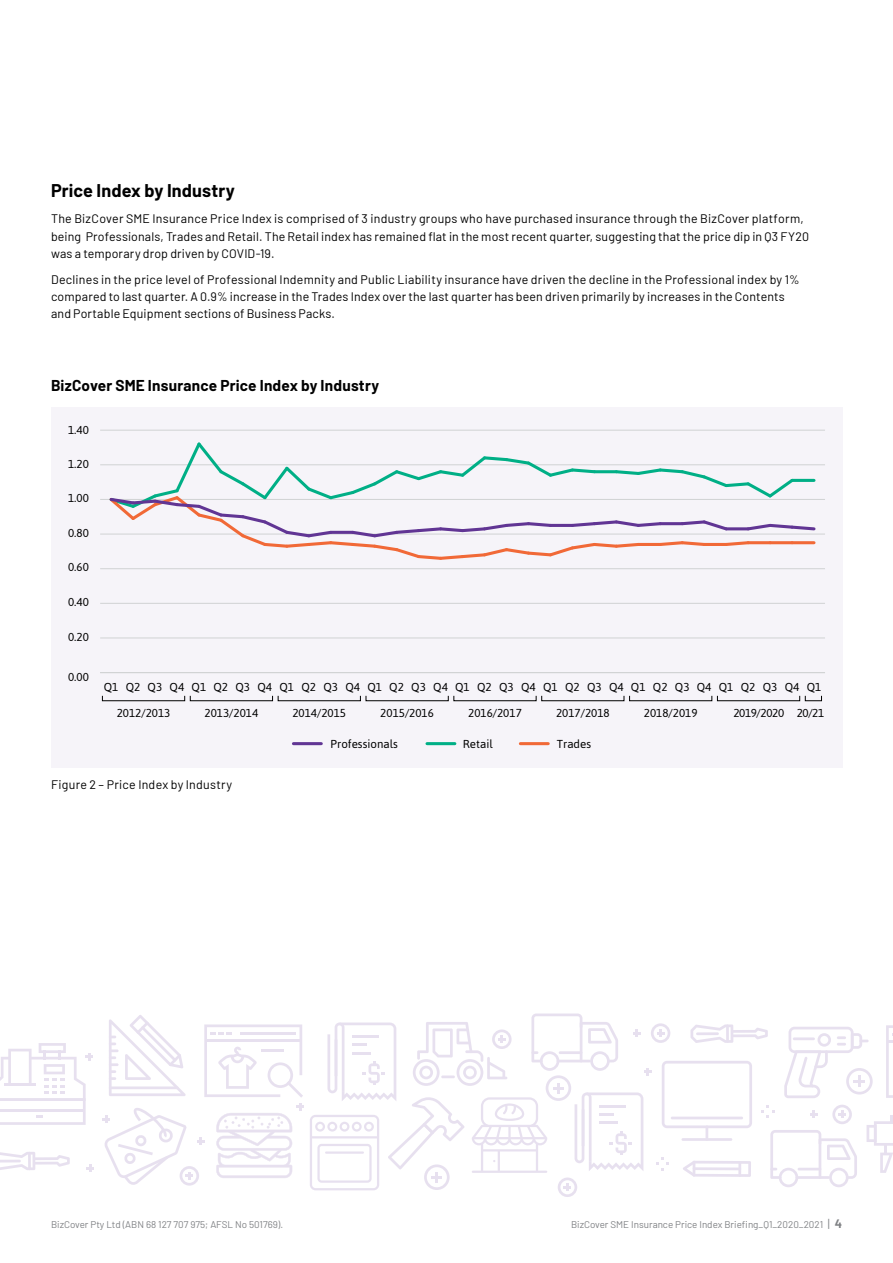
<style>
.page{position:relative;width:893px;height:1263px;background:#fff}
.page>*{position:absolute;margin:0;border:0;box-sizing:border-box;transform-origin:0 0}
.t1{font:700 18px "Barlow";letter-spacing:.005em;color:#000}
.t2{font:700 15.3px "Barlow";letter-spacing:.01em;color:#000}
.t3{font:12.3px/17.2px "Barlow";letter-spacing:.015em;color:#000}
.t4{font:11.55px "Asap";color:#000}
.t5{font:11.55px "Asap";letter-spacing:-.03em;color:#000}
.t6{font:9.75px "Barlow";color:#808285}
.s1{font-size:12px}
.s2{font-weight:700;font-size:12px}
</style>
<div class="page">
<svg style="left:0;top:1152px;width:70px;height:18px"></svg>
<svg style="left:0;top:1043px;width:93px;height:82px"></svg>
<svg style="left:86px;top:1164px;width:8px;height:8px"></svg>
<svg style="left:310px;top:1013px;width:583px;height:184px"></svg>
<hr style="left:325px;top:1151px;width:39px;height:3px;background:#613594">
<svg style="left:102px;top:1015px;width:202px;height:170px"></svg>
<div style="left:51px;top:408px;width:791px;height:360px;background:#f6f4f9"></div>
<hr style="left:100px;top:672px;width:725px;height:1px;background:#d1d3d4">
<hr style="left:100px;top:637px;width:725px;height:1px;background:#d1d3d4">
<hr style="left:100px;top:603px;width:725px;height:1px;background:#d1d3d4">
<hr style="left:100px;top:568px;width:725px;height:1px;background:#d1d3d4">
<hr style="left:100px;top:533px;width:725px;height:2px;background:#d1d3d4">
<hr style="left:100px;top:499px;width:725px;height:1px;background:#d1d3d4">
<hr style="left:100px;top:464px;width:725px;height:1px;background:#d1d3d4">
<hr style="left:100px;top:430px;width:725px;height:1px;background:#d1d3d4">
<hr style="left:520px;top:742px;width:28px;height:3px;background:#f16937">
<hr style="left:293px;top:742px;width:28px;height:3px;background:#613594">
<hr style="left:427px;top:742px;width:28px;height:3px;background:#00af86">
<svg style="left:107px;top:442px;width:710px;height:118px"></svg>
<div style="left:102px;top:695px;width:83px;height:6px;border:1px solid #000"></div>
<div style="left:190px;top:695px;width:83px;height:6px;border:1px solid #000"></div>
<div style="left:278px;top:695px;width:83px;height:6px;border:1px solid #000"></div>
<div style="left:365px;top:695px;width:84px;height:6px;border:1px solid #000"></div>
<div style="left:453px;top:695px;width:84px;height:6px;border:1px solid #000"></div>
<div style="left:541px;top:695px;width:83px;height:6px;border:1px solid #000"></div>
<div style="left:629px;top:695px;width:83px;height:6px;border:1px solid #000"></div>
<div style="left:717px;top:695px;width:83px;height:6px;border:1px solid #000"></div>
<div style="left:805px;top:695px;width:17px;height:6px;border:1px solid #000"></div>
<h1 class="t1" style="left:51px;top:177px;width:185px">Price Index by Industry</h1>
<p class="t3" style="left:51px;top:209px;width:760px">The BizCover SME Insurance Price Index is comprised of 3 industry groups who have purchased insurance through the BizCover platform, being Professionals, Trades and Retail. The Retail index has remained flat in the most recent quarter, suggesting that the price dip in Q3 FY20 was a temporary drop driven by COVID-19.</p>
<p class="t3" style="left:51px;top:270px;width:750px">Declines in the price level of Professional Indemnity and Public Liability insurance have driven the decline in the Professional index by 1% compared to last quarter. A 0.9% increase in the Trades Index over the last quarter has been driven primarily by increases in the Contents and Portable Equipment sections of Business Packs.</p>
<p class="t2" style="left:51px;top:374px;width:330px">BizCover SME Insurance Price Index by Industry</p>
<p class="t4" style="left:68px;top:423px;width:22px">1.40</p>
<p class="t4" style="left:68px;top:456px;width:22px">1.20</p>
<p class="t4" style="left:68px;top:490px;width:22px">1.00</p>
<p class="t4" style="left:68px;top:525px;width:22px">0.80</p>
<p class="t4" style="left:68px;top:560px;width:22px">0.60</p>
<p class="t4" style="left:68px;top:594px;width:22px">0.40</p>
<p class="t4" style="left:68px;top:629px;width:22px">0.20</p>
<p class="t4" style="left:68px;top:669px;width:22px">0.00</p>
<p class="t4" style="left:104px;top:679px;width:719px">Q1 Q2 Q3 Q4 Q1 Q2 Q3 Q4 Q1 Q2 Q3 Q4 Q1 Q2 Q3 Q4 Q1 Q2 Q3 Q4 Q1 Q2 Q3 Q4 Q1 Q2 Q3 Q4 Q1 Q2 Q3 Q4 Q1</p>
<p class="t4" style="left:117px;top:705px;width:55px">2012/2013</p>
<p class="t4" style="left:205px;top:705px;width:55px">2013/2014</p>
<p class="t4" style="left:292px;top:705px;width:55px">2014/2015</p>
<p class="t4" style="left:380px;top:705px;width:55px">2015/2016</p>
<p class="t4" style="left:468px;top:705px;width:55px">2016/2017</p>
<p class="t4" style="left:556px;top:705px;width:55px">2017/2018</p>
<p class="t4" style="left:644px;top:705px;width:55px">2018/2019</p>
<p class="t5" style="left:733px;top:705px;width:92px">2019/2020 20/21</p>
<p class="t4" style="left:331px;top:736px;width:69px">Professionals</p>
<p class="t4" style="left:463px;top:736px;width:31px">Retail</p>
<p class="t4" style="left:557px;top:736px;width:36px">Trades</p>
<p class="t3" style="left:51px;top:775px;width:183px">Figure 2 – Price Index by Industry</p>
<p class="t6" style="left:51px;top:1217px;width:234px">BizCover Pty Ltd (ABN 68 127 707 975; AFSL No 501769).</p>
<p class="t6" style="left:571px;top:1217px;width:273px">BizCover SME Insurance Price Index Briefing_Q1_2020_2021 <span class="s1">|</span> <span class="s2">4</span></p>
</div>
